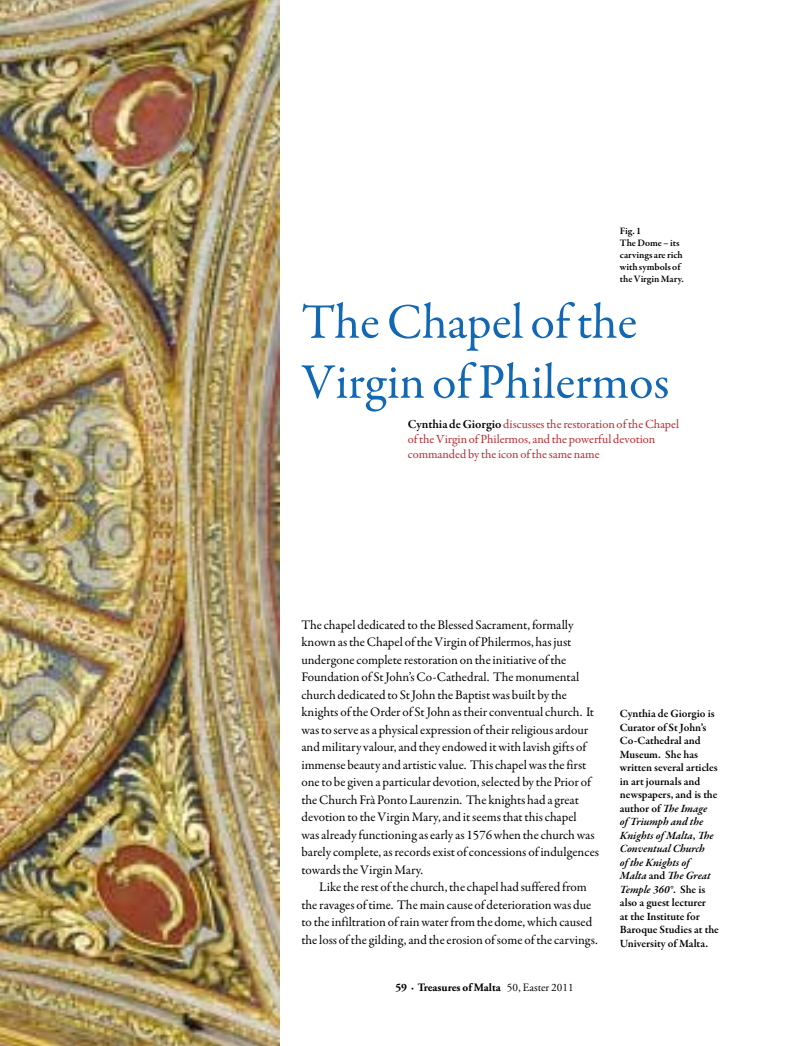
<style>
.page{position:relative;width:798px;height:1046px;background:#fff}
.page>*{position:absolute;margin:0;border:0;box-sizing:border-box;transform-origin:0 0}
.t1{font:50px/60px "Garamond Premr Pro";color:#1268b3}
.t2{font:13.12px/17.5px "Garamond Premr Pro";letter-spacing:-.005em;color:#000}
.t3{font:12.5px/15px "Garamond Premr Pro";color:#b8292f}
.t4{font:600 11.25px/13.5px "Garamond Premr Pro";letter-spacing:-.005em;color:#000}
.t5{font:700 11.25px "Adobe Garamond";color:#000}
.t6{font:600 10px/12px "Garamond Premr Pro";letter-spacing:-.005em;color:#000}
.s1{font-weight:600;color:#000}
.s2{font-weight:400}
.s3{font-style:italic}
</style>
<div class="page">
<img style="left:0;top:0;width:279px;height:1045px">
<p class="t6" style="left:619px;top:225px;width:65px">Fig. 1<br>The Dome – its carvings are rich with symbols of the Virgin Mary.</p>
<h1 class="t1" style="left:301px;top:293px;width:369px">The Chapel of the<br>Virgin of Philermos</h1>
<p class="t3" style="left:407px;top:416px;width:273px"><span class="s1">Cynthia de Giorgio</span> discusses the restoration of the Chapel of the Virgin of Philermos, and the powerful devotion commanded by the icon of the same name</p>
<p class="t2" style="left:301px;top:616px;width:299px">The chapel dedicated to the Blessed Sacrament, formally known as the Chapel of the Virgin of Philermos, has just undergone complete restoration on the initiative of the Foundation of St John’s Co-Cathedral. The monumental church dedicated to St John the Baptist was built by the knights of the Order of St John as their conventual church. It was to serve as a physical expression of their religious ardour and military valour, and they endowed it with lavish gifts of immense beauty and artistic value. This chapel was the first one to be given a particular devotion, selected by the Prior of the Church Frà Ponto Laurenzin. The knights had a great devotion to the Virgin Mary, and it seems that this chapel<br>was already functioning as early as 1576 when the church was barely complete, as records exist of concessions of indulgences towards the Virgin Mary.</p>
<p class="t2" style="left:301px;top:878px;width:298px;text-align:center">Like the rest of the church, the chapel had suffered from<br>the ravages of time. The main cause of deterioration was due to the infiltration of rain water from the dome, which caused the loss of the gilding, and the erosion of some of the carvings.</p>
<p class="t5" style="left:395px;top:980px;width:180px">59 · Treasures of Malta <span class="s2">50, Easter 2011</span></p>
<p class="t4" style="left:619px;top:707px;width:100px">Cynthia de Giorgio is<br>Curator of St John’s<br>Co-Cathedral and<br>Museum. She has written several articles in art journals and newspapers, and is the author of <span class="s3">The Image<br>of Triumph and the<br>Knights of Malta</span>, <span class="s3">The<br>Conventual Church<br>of the Knights of<br>Malta</span> and <span class="s3">The Great<br>Temple 360°</span>. She is also a guest lecturer<br>at the Institute for<br>Baroque Studies at the<br>University of Malta.</p>
</div>
